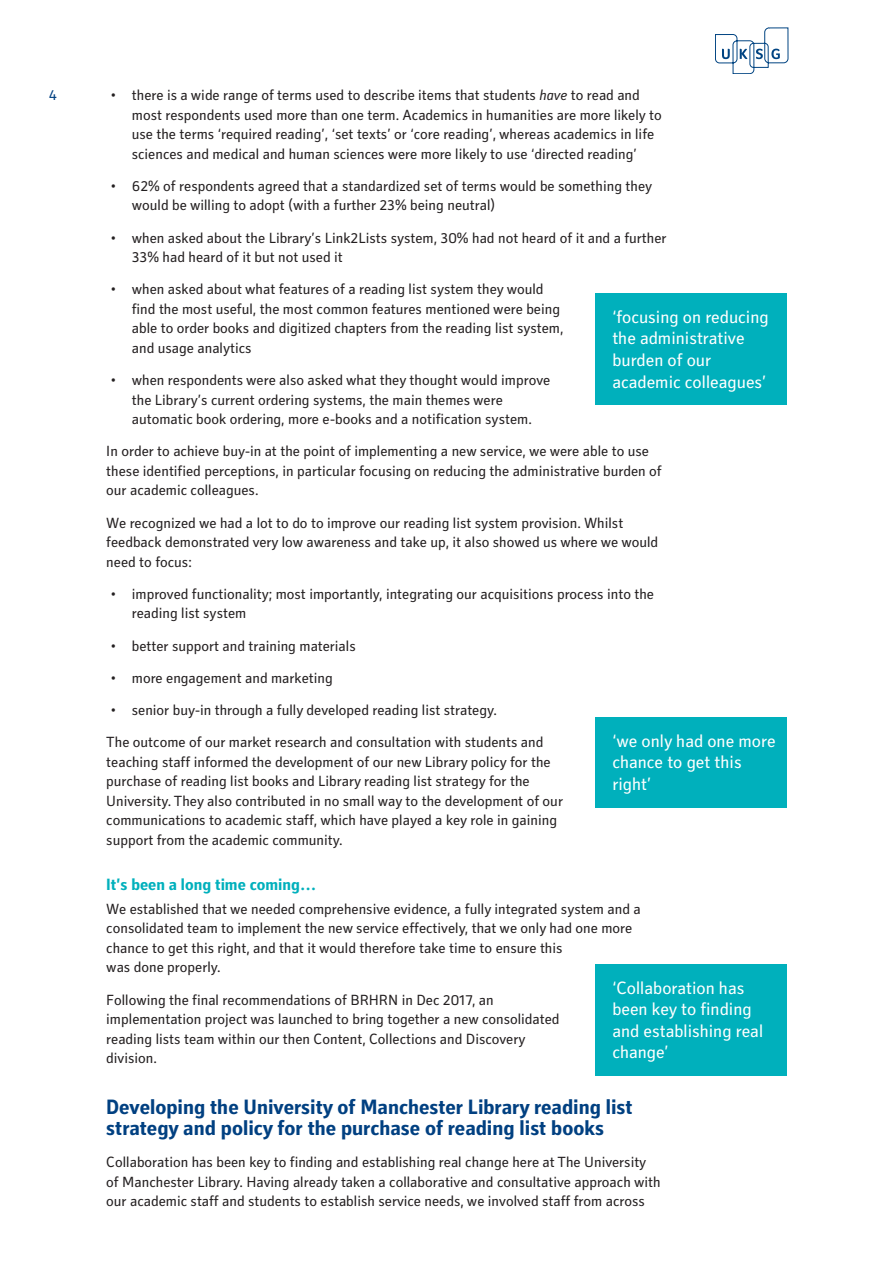
<style>
.page{position:relative;width:893px;height:1263px;background:#fff}
.page>*{position:absolute;margin:0;border:0;box-sizing:border-box;transform-origin:0 0}
.A-Style_Heading{font:700 21px/21px "Secca Std";color:#014081}
.Stand_out_quote{font:18px/21.6px "Secca Std";color:#fff}
.B-Style_Heading{font:700 16.5px "Secca Std";color:#00b0bc}
.Body{font:15px/19.5px "Secca Std";color:#231f20}
.t1{font:15px "Secca Std";color:#014081}
.s1{font-style:italic}
</style>
<div class="page">
<svg style="left:715px;top:28px;width:73px;height:46px"></svg>
<div style="left:595px;top:293px;width:192px;height:111px;background:#00b0bc"></div>
<div style="left:595px;top:717px;width:192px;height:90px;background:#00b0bc"></div>
<div style="left:595px;top:964px;width:192px;height:111px;background:#00b0bc"></div>
<p class="t1" style="left:49px;top:87px;width:10px">4</p>
<p class="Body" style="left:132px;top:86px;width:531px;text-indent:-21px">• there is a wide range of terms used to describe items that students <span class="s1">have</span> to read and most respondents used more than one term. Academics in humanities are more likely to use the terms ‘required reading’, ‘set texts’ or ‘core reading’, whereas academics in life sciences and medical and human sciences were more likely to use ‘directed reading’</p>
<p class="Body" style="left:132px;top:177px;width:522px;text-indent:-21px">• 62% of respondents agreed that a standardized set of terms would be something they would be willing to adopt (with a further 23% being neutral)</p>
<p class="Body" style="left:132px;top:228px;width:536px;text-indent:-21px">• when asked about the Library’s Link2Lists system, 30% had not heard of it and a further<br>33% had heard of it but not used it</p>
<p class="Body" style="left:132px;top:280px;width:433px;text-indent:-21px">• when asked about what features of a reading list system they would find the most useful, the most common features mentioned were being able to order books and digitized chapters from the reading list system, and usage analytics</p>
<p class="Body" style="left:132px;top:371px;width:420px;text-indent:-21px">• when respondents were also asked what they thought would improve the Library’s current ordering systems, the main themes were automatic book ordering, more e-books and a notification system.</p>
<p class="Body" style="left:106px;top:442px;width:557px">In order to achieve buy-in at the point of implementing a new service, we were able to use these identified perceptions, in particular focusing on reducing the administrative burden of our academic colleagues.</p>
<p class="Body" style="left:106px;top:513px;width:553px">We recognized we had a lot to do to improve our reading list system provision. Whilst feedback demonstrated very low awareness and take up, it also showed us where we would need to focus:</p>
<p class="Body" style="left:132px;top:585px;width:524px;text-indent:-21px">• improved functionality; most importantly, integrating our acquisitions process into the reading list system</p>
<p class="Body" style="left:111px;top:636px;width:247px">• better support and training materials</p>
<p class="Body" style="left:111px;top:669px;width:224px">• more engagement and marketing</p>
<p class="Body" style="left:111px;top:701px;width:388px">• senior buy-in through a fully developed reading list strategy.</p>
<p class="Body" style="left:106px;top:733px;width:458px">The outcome of our market research and consultation with students and teaching staff informed the development of our new Library policy for the purchase of reading list books and Library reading list strategy for the University. They also contributed in no small way to the development of our communications to academic staff, which have played a key role in gaining support from the academic community.</p>
<p class="B-Style_Heading" style="left:106px;top:875px;width:211px">It’s been a long time coming…</p>
<p class="Body" style="left:106px;top:899px;width:536px">We established that we needed comprehensive evidence, a fully integrated system and a consolidated team to implement the new service effectively, that we only had one more chance to get this right, and that it would therefore take time to ensure this<br>was done properly.</p>
<p class="Body" style="left:106px;top:990px;width:455px">Following the final recommendations of BRHRN in Dec 2017, an implementation project was launched to bring together a new consolidated reading lists team within our then Content, Collections and Discovery division.</p>
<p class="A-Style_Heading" style="left:106px;top:1097px;width:528px">Developing the University of Manchester Library reading list strategy and policy for the purchase of reading list books</p>
<p class="Body" style="left:106px;top:1153px;width:556px">Collaboration has been key to finding and establishing real change here at The University of Manchester Library. Having already taken a collaborative and consultative approach with our academic staff and students to establish service needs, we involved staff from across</p>
<p class="Stand_out_quote" style="left:612px;top:306px;width:158px">‘focusing on reducing the administrative burden of our academic colleagues’</p>
<p class="Stand_out_quote" style="left:612px;top:731px;width:165px">‘we only had one more chance to get this right’</p>
<p class="Stand_out_quote" style="left:612px;top:977px;width:152px">‘Collaboration has been key to finding and establishing real change’</p>
</div>
